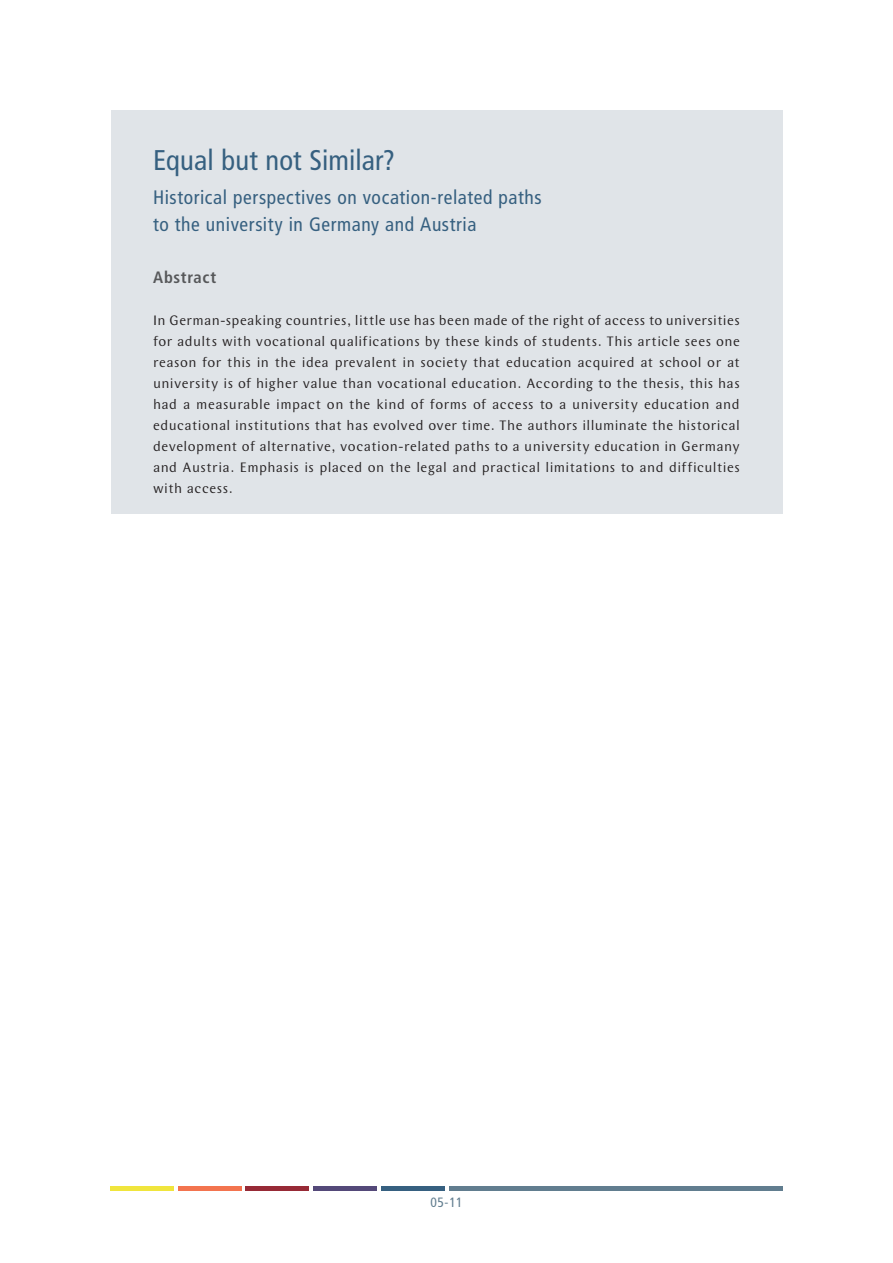
<style>
.page{position:relative;width:893px;height:1263px;background:#fff}
.page>*{position:absolute;margin:0;border:0;box-sizing:border-box;transform-origin:0 0}
.t1{font:condensed 28.5px "Frutiger LT Std";letter-spacing:.005em;color:#366080}
.t2{font:condensed 19.5px/27px "Frutiger LT Std";letter-spacing:.03em;color:#366080}
.t3{font:700 condensed 16.5px "Frutiger LT Std";letter-spacing:.04em;color:#57585a}
.t4{font:14.25px/21px "Wunderlich";letter-spacing:.03em;color:#231f20;text-align:justify}
.t5{font:condensed 13.5px "Frutiger LT Std";color:#617d8f}
</style>
<div class="page">
<div style="left:111px;top:1186px;width:63px;height:5px;background:#f0e53d"></div>
<div style="left:178px;top:1186px;width:64px;height:5px;background:#f3744f"></div>
<div style="left:246px;top:1186px;width:63px;height:5px;background:#972a36"></div>
<div style="left:313px;top:1186px;width:64px;height:5px;background:#544979"></div>
<div style="left:381px;top:1186px;width:63px;height:5px;background:#366080"></div>
<div style="left:449px;top:1186px;width:333px;height:5px;background:#617d8f"></div>
<div style="left:111px;top:111px;width:671px;height:403px;background:#e0e4e8"></div>
<h1 class="t1" style="left:153px;top:144px;width:243px">Equal but not Similar?</h1>
<h2 class="t2" style="left:153px;top:184px;width:390px">Historical perspectives on vocation-related paths to the university in Germany and Austria</h2>
<p class="t3" style="left:153px;top:268px;width:65px">Abstract</p>
<p class="t4" style="left:153px;top:310px;width:588px">In German-speaking countries, little use has been made of the right of access to universities for adults with vocational qualifications by these kinds of students. This article sees one reason for this in the idea prevalent in society that education acquired at school or at university is of higher value than vocational education. According to the thesis, this has had a measurable impact on the kind of forms of access to a university education and educational institutions that has evolved over time. The authors illuminate the historical development of alternative, vocation-related paths to a university education in Germany and Austria. Emphasis is placed on the legal and practical limitations to and difficulties with access.</p>
<p class="t5" style="left:430px;top:1195px;width:34px">05-11</p>
</div>
